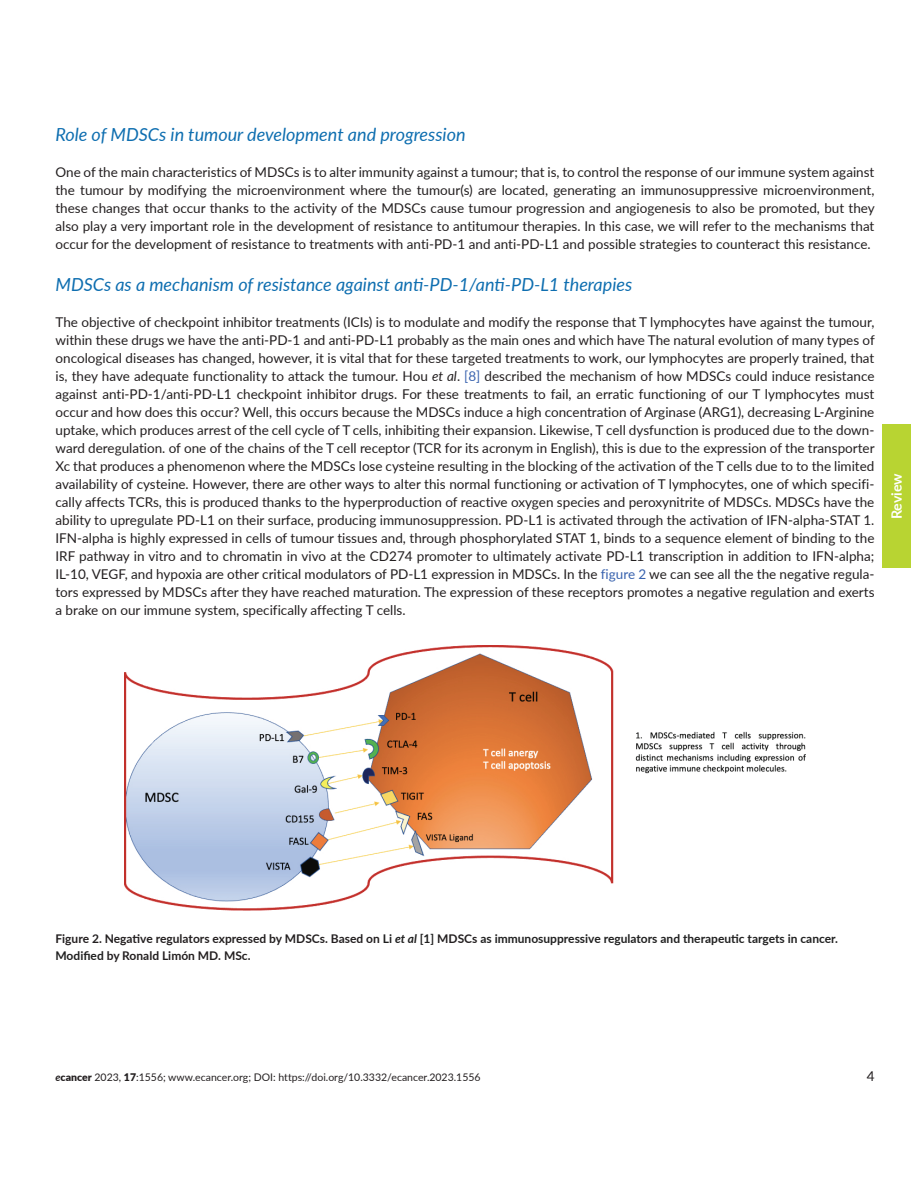
<style>
.page{position:relative;width:918px;height:1188px;background:#fff}
.page>*{position:absolute;margin:0;border:0;box-sizing:border-box;transform-origin:0 0}
.t1{font:italic 18px "Lato";color:#0e6eb0}
.t2{font:700 14.25px "Lato";letter-spacing:-.005em;color:#fff}
.t3{font:13.5px/18px "Lato";color:#231f20;text-align:justify}
.t4{font:700 12px/16.5px "Lato";color:#231f20}
.t5{font:10.5px "Lato";color:#231f20}
.s1{font-style:italic}
.s2{color:#3862ae}
.s3{color:#202020}
.s4{font-style:italic;color:#202020}
.s5{font-weight:700;font-style:italic}
.s6{font-weight:900}
</style>
<div class="page">
<div style="left:882px;top:425px;width:29px;height:143px;background:#b8d432"></div>
<img style="left:124px;top:645px;width:682px;height:266px">
<h1 class="t1" style="left:56px;top:121px;width:412px">Role of MDSCs in tumour development and progression</h1>
<p class="t3" style="left:56px;top:162px;width:821px">One of the main characteristics of MDSCs is to alter immunity against a tumour; that is, to control the response of our immune system against the tumour by modifying the microenvironment where the tumour(s) are located, generating an immunosuppressive microenvironment, these changes that occur thanks to the activity of the MDSCs cause tumour progression and angiogenesis to also be promoted, but they also play a very important role in the development of resistance to antitumour therapies. In this case, we will refer to the mechanisms that occur for the development of resistance to treatments with anti-PD-1 and anti-PD-L1 and possible strategies to counteract this resistance.</p>
<h1 class="t1" style="left:56px;top:271px;width:578px">MDSCs as a mechanism of resistance against anti-PD-1/anti-PD-L1 therapies</h1>
<p class="t3" style="left:56px;top:312px;width:821px">The objective of checkpoint inhibitor treatments (ICIs) is to modulate and modify the response that T lymphocytes have against the tumour, within these drugs we have the anti-PD-1 and anti-PD-L1 probably as the main ones and which have The natural evolution of many types of oncological diseases has changed, however, it is vital that for these targeted treatments to work, our lymphocytes are properly trained, that is, they have adequate functionality to attack the tumour. Hou <span class="s1">et al</span>. <span class="s2">[8]</span> described the mechanism of how MDSCs could induce resistance against anti-PD-1/anti-PD-L1 checkpoint inhibitor drugs. For these treatments to fail, an erratic functioning of our T lymphocytes must occur and how does this occur? Well, this occurs because the MDSCs induce a high concentration of Arginase (ARG1), decreasing L-Arginine uptake, which produces arrest of the cell cycle of T cells, inhibiting their expansion. Likewise, T cell dysfunction is produced due to the down&shy;ward deregulation. of one of the chains of the T cell receptor (TCR for its acronym in English), this is due to the expression of the transporter Xc that produces a phenomenon where the MDSCs lose cysteine resulting in the blocking of the activation of the T cells due to to the limited availability of cysteine. However, there are other ways to alter this normal functioning or activation of T lymphocytes, one of which specifi&shy;cally affects TCRs, this is produced thanks to the hyperproduction of reactive oxygen species and peroxynitrite of MDSCs. MDSCs have the ability to upregulate PD-L1 on their surface, producing immunosuppression. PD-L1 is activated through the activation of IFN-alpha-STAT 1.<br>IFN-alpha is highly expressed in cells of tumour tissues and, through phosphorylated STAT 1, binds to a sequence element of binding to the IRF pathway in vitro and to chromatin in vivo at the CD274 promoter to ultimately activate PD-L1 transcription in addition to IFN-alpha; IL-10, VEGF, and hypoxia are other critical modulators of PD-L1 expression in MDSCs. In the <span class="s2">figure 2</span> we can see all the the negative regula&shy;tors expressed by MDSCs after they have reached maturation. The expression of these receptors promotes a negative regulation and exerts a brake on our immune system, specifically affecting T cells.</p>
<p class="t2" style="left:886px;top:519px;width:48px;rotate:-90deg">Review</p>
<p class="t4" style="left:56px;top:930px;width:784px">Figure 2. Negative regulators expressed by MDSCs. Based on <span class="s3">Li</span> <span class="s4">et al</span> <span class="s3">[1]</span> MDSCs <span class="s3">as immunosuppressive regulators and therapeutic targets in cancer.<br>Modified</span> by Ronald Limón MD. MSc.</p>
<p class="t5" style="left:56px;top:1070px;width:427px"><span class="s5">e</span><span class="s6">cancer</span> 2023, <span class="s6">17</span>:1556; www.ecancer.org; DOI: https://doi.org/10.3332/ecancer.2023.1556</p>
<p class="t3" style="left:867px;top:1067px;width:9px">4</p>
</div>
